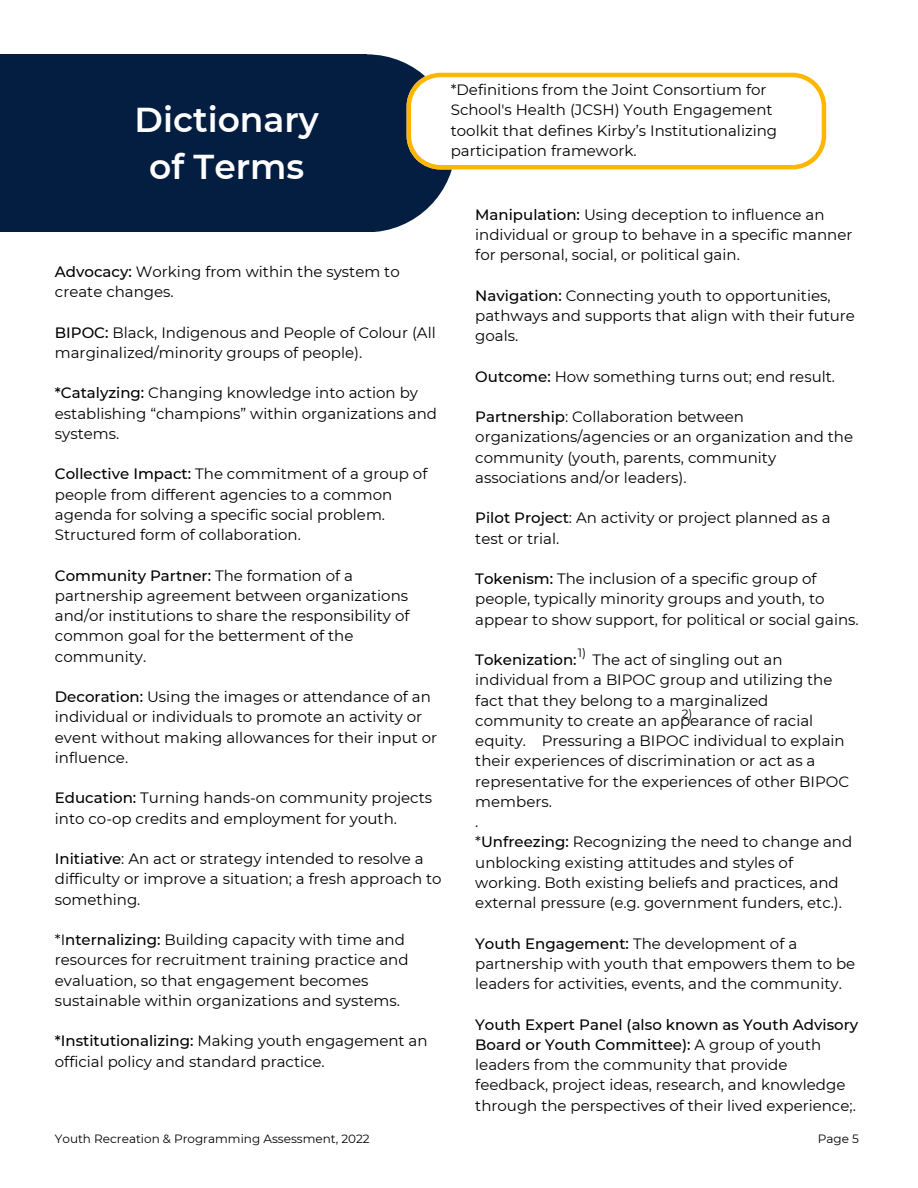
<style>
.page{position:relative;width:918px;height:1188px;background:#fff}
.page>*{position:absolute;margin:0;border:0;box-sizing:border-box;transform-origin:0 0}
.t1{font:600 34.5px/47.2px "Montserrat";color:#fff;text-align:center}
.t2{font:15px/20.2px "Montserrat";color:#000}
.t3{font:12px "Montserrat";color:#000}
.s1{font-weight:500}
</style>
<div class="page">
<div style="left:0;top:54px;width:367px;height:178px;background:#041e42"></div>
<div style="left:278px;top:54px;width:178px;height:178px;background:#041e42;border-radius:50%"></div>
<svg style="left:407px;top:73px;width:419px;height:97px"></svg>
<h1 class="t1" style="left:135px;top:95px;width:186px">Dictionary of Terms</h1>
<p class="t2" style="left:451px;top:79px;width:328px">*Definitions from the Joint Consortium for School's Health (JCSH) Youth Engagement toolkit that defines Kirby’s Institutionalizing participation framework.</p>
<p class="t2" style="left:55px;top:261px;width:346px"><span class="s1">Advocacy:</span> Working from within the system to create changes.</p>
<p class="t2" style="left:55px;top:322px;width:382px"><span class="s1">BIPOC:</span> Black, Indigenous and People of Colour (All marginalized/minority groups of people).</p>
<p class="t2" style="left:55px;top:382px;width:384px"><span class="s1">*Catalyzing:</span> Changing knowledge into action by establishing “champions” within organizations and systems.</p>
<p class="t2" style="left:55px;top:463px;width:374px"><span class="s1">Collective Impact:</span> The commitment of a group of people from different agencies to a common agenda for solving a specific social problem.<br>Structured form of collaboration.</p>
<p class="t2" style="left:55px;top:565px;width:356px"><span class="s1">Community Partner:</span> The formation of a partnership agreement between organizations and/or institutions to share the responsibility of common goal for the betterment of the community.</p>
<p class="t2" style="left:55px;top:686px;width:384px"><span class="s1">Decoration:</span> Using the images or attendance of an individual or individuals to promote an activity or event without making allowances for their input or influence.</p>
<p class="t2" style="left:55px;top:787px;width:379px"><span class="s1">Education:</span> Turning hands-on community projects into co-op credits and employment for youth.</p>
<p class="t2" style="left:55px;top:848px;width:388px"><span class="s1">Initiative</span>: An act or strategy intended to resolve a difficulty or improve a situation; a fresh approach to something.</p>
<p class="t2" style="left:55px;top:929px;width:355px">*I<span class="s1">nternalizing:</span> Building capacity with time and resources for recruitment training practice and evaluation, so that engagement becomes sustainable within organizations and systems.</p>
<p class="t2" style="left:55px;top:1030px;width:374px"><span class="s1">*Institutionalizing:</span> Making youth engagement an official policy and standard practice.</p>
<p class="t3" style="left:55px;top:1130px;width:316px">Youth Recreation &amp; Programming Assessment, 2022</p>
<p class="t2" style="left:475px;top:204px;width:379px"><span class="s1">Manipulation:</span> Using deception to influence an individual or group to behave in a specific manner for personal, social, or political gain.</p>
<p class="t2" style="left:475px;top:285px;width:381px"><span class="s1">Navigation:</span> Connecting youth to opportunities, pathways and supports that align with their future goals.</p>
<p class="t2" style="left:475px;top:366px;width:361px"><span class="s1">Outcome:</span> How something turns out; end result.</p>
<p class="t2" style="left:475px;top:406px;width:379px"><span class="s1">Partnership</span>: Collaboration between organizations/agencies or an organization and the community (youth, parents, community associations and/or leaders).</p>
<p class="t2" style="left:475px;top:507px;width:357px"><span class="s1">Pilot Project</span>: An activity or project planned as a test or trial.</p>
<p class="t2" style="left:475px;top:568px;width:385px"><span class="s1">Tokenism:</span> The inclusion of a specific group of people, typically minority groups and youth, to appear to show support, for political or social gains.</p>
<p class="t2" style="left:475px;top:649px;width:378px"><span class="s1">Tokenization:</span> The act of singling out an individual from a BIPOC group and utilizing the fact that they belong to a marginalized community to create an appearance of racial equity. Pressuring a BIPOC individual to explain their experiences of discrimination or act as a representative for the experiences of other BIPOC members.<br>.<br>*<span class="s1">Unfreezing:</span> Recognizing the need to change and unblocking existing attitudes and styles of working. Both existing beliefs and practices, and external pressure (e.g. government funders, etc.).</p>
<p class="t2" style="left:475px;top:933px;width:382px"><span class="s1">Youth Engagement:</span> The development of a partnership with youth that empowers them to be leaders for activities, events, and the community.</p>
<p class="t2" style="left:475px;top:1014px;width:384px"><span class="s1">Youth Expert Panel (also known as Youth Advisory Board or Youth Committee):</span> A group of youth leaders from the community that provide feedback, project ideas, research, and knowledge through the perspectives of their lived experience;.</p>
<p class="t3" style="left:818px;top:1130px;width:43px">Page 5</p>
<p class="t3" style="left:578px;top:644px;width:10px">1)</p>
<p class="t3" style="left:682px;top:705px;width:12px">2)</p>
</div>
